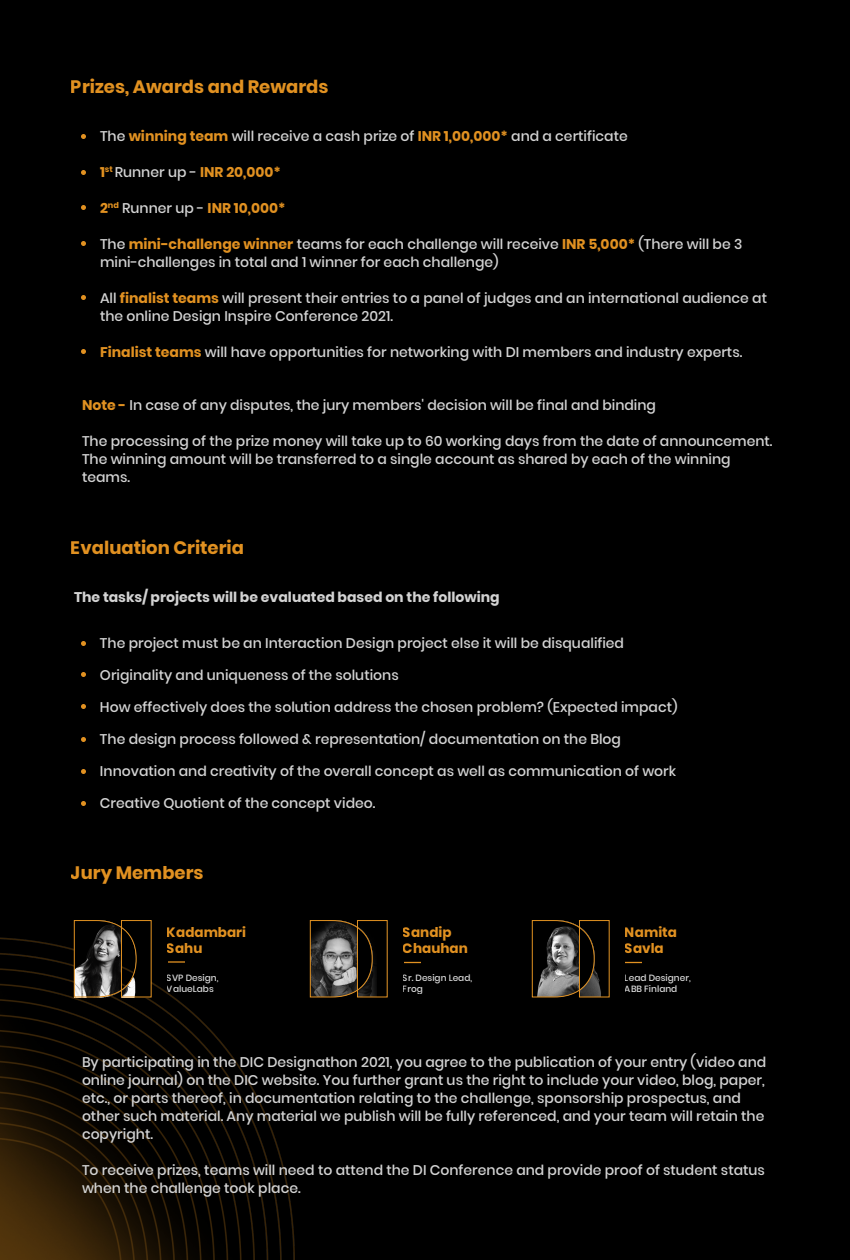
<style>
.page{position:relative;width:850px;height:1260px;background:#000}
.page>*{position:absolute;margin:0;border:0;box-sizing:border-box;transform-origin:0 0}
.t1{font:700 18px "Poppins";color:#e19121}
.t2{font:500 14px/18px "Poppins";color:#d3d3d3}
.t3{font:700 14px "Poppins";color:#d3d3d3}
.t4{font:700 14px "Poppins";color:#e19121}
.t5{font:700 13.5px/16.2px "Poppins";color:#e19121}
.t6{font:500 9px/10.8px "Poppins";color:#d8d8d8}
.s1{font-weight:700;color:#e19121}
.s2{font-weight:500;color:#d3d3d3}
</style>
<div class="page">
<img style="left:0;top:937px;width:295px;height:323px">
<svg style="left:81px;top:134px;width:5px;height:5px"></svg>
<svg style="left:81px;top:641px;width:5px;height:5px"></svg>
<svg style="left:81px;top:672px;width:5px;height:5px"></svg>
<svg style="left:81px;top:704px;width:5px;height:5px"></svg>
<svg style="left:81px;top:737px;width:5px;height:5px"></svg>
<svg style="left:81px;top:769px;width:5px;height:5px"></svg>
<svg style="left:81px;top:801px;width:5px;height:5px"></svg>
<svg style="left:81px;top:170px;width:5px;height:5px"></svg>
<svg style="left:81px;top:205px;width:5px;height:5px"></svg>
<svg style="left:81px;top:241px;width:5px;height:5px"></svg>
<svg style="left:81px;top:295px;width:5px;height:5px"></svg>
<svg style="left:81px;top:349px;width:5px;height:5px"></svg>
<svg style="left:74px;top:920px;width:78px;height:78px"></svg>
<svg style="left:310px;top:920px;width:78px;height:78px"></svg>
<svg style="left:532px;top:920px;width:78px;height:78px"></svg>
<svg style="left:168px;top:961px;width:17px;height:2px"></svg>
<svg style="left:404px;top:962px;width:17px;height:1px"></svg>
<svg style="left:625px;top:962px;width:17px;height:1px"></svg>
<p class="t1" style="left:71px;top:77px;width:259px">Prizes, Awards and Rewards</p>
<p class="t2" style="left:100px;top:127px;width:529px">The <span class="s1">winning team</span> will receive a cash prize of <span class="s1">INR 1,00,000*</span> and a certificate</p>
<p class="t4" style="left:100px;top:164px;width:183px">1<sup>st</sup> <span class="s2">Runner up -</span> INR 20,000*</p>
<p class="t4" style="left:100px;top:200px;width:187px">2<sup>nd</sup> <span class="s2">Runner up -</span> INR 10,000*</p>
<p class="t2" style="left:100px;top:235px;width:644px">The <span class="s1">mini-challenge winner</span> teams for each challenge will receive <span class="s1">INR 5,000*</span> (There will be 3 mini-challenges in total and 1 winner for each challenge)</p>
<p class="t2" style="left:100px;top:289px;width:669px">All <span class="s1">finalist teams</span> will present their entries to a panel of judges and an international audience at the online Design Inspire Conference 2021.</p>
<p class="t2" style="left:100px;top:343px;width:644px"><span class="s1">Finalist teams</span> will have opportunities for networking with DI members and industry experts.</p>
<p class="t2" style="left:82px;top:396px;width:576px"><span class="s1">Note -</span> In case of any disputes, the jury members' decision will be final and binding</p>
<p class="t2" style="left:82px;top:432px;width:692px">The processing of the prize money will take up to 60 working days from the date of announcement.<br>The winning amount will be transferred to a single account as shared by each of the winning teams.</p>
<p class="t1" style="left:71px;top:538px;width:175px">Evaluation Criteria</p>
<p class="t3" style="left:74px;top:589px;width:427px">The tasks/ projects will be evaluated based on the following</p>
<p class="t2" style="left:100px;top:634px;width:526px">The project must be an Interaction Design project else it will be disqualified</p>
<p class="t2" style="left:100px;top:666px;width:300px">Originality and uniqueness of the solutions</p>
<p class="t2" style="left:100px;top:698px;width:579px">How effectively does the solution address the chosen problem? (Expected impact)</p>
<p class="t2" style="left:100px;top:730px;width:523px">The design process followed &amp; representation/ documentation on the Blog</p>
<p class="t2" style="left:100px;top:762px;width:578px">Innovation and creativity of the overall concept as well as communication of work</p>
<p class="t2" style="left:100px;top:794px;width:277px">Creative Quotient of the concept video.</p>
<p class="t1" style="left:71px;top:863px;width:134px">Jury Members</p>
<p class="t5" style="left:167px;top:924px;width:81px">Kadambari<br>Sahu</p>
<p class="t5" style="left:403px;top:924px;width:66px">Sandip<br>Chauhan</p>
<p class="t5" style="left:625px;top:924px;width:54px">Namita<br>Savla</p>
<p class="t6" style="left:167px;top:972px;width:53px">SVP Design,<br>ValueLabs</p>
<p class="t6" style="left:403px;top:972px;width:71px">Sr. Design Lead,<br>Frog</p>
<p class="t6" style="left:625px;top:972px;width:67px">Lead Designer,<br>ABB Finland</p>
<p class="t2" style="left:82px;top:1053px;width:686px">By participating in the DIC Designathon 2021, you agree to the publication of your entry (video and online journal) on the DIC website. You further grant us the right to include your video, blog, paper, etc., or parts thereof, in documentation relating to the challenge, sponsorship prospectus, and other such material. Any material we publish will be fully referenced, and your team will retain the copyright.</p>
<p class="t2" style="left:82px;top:1161px;width:684px">To receive prizes, teams will need to attend the DI Conference and provide proof of student status when the challenge took place.</p>
</div>
